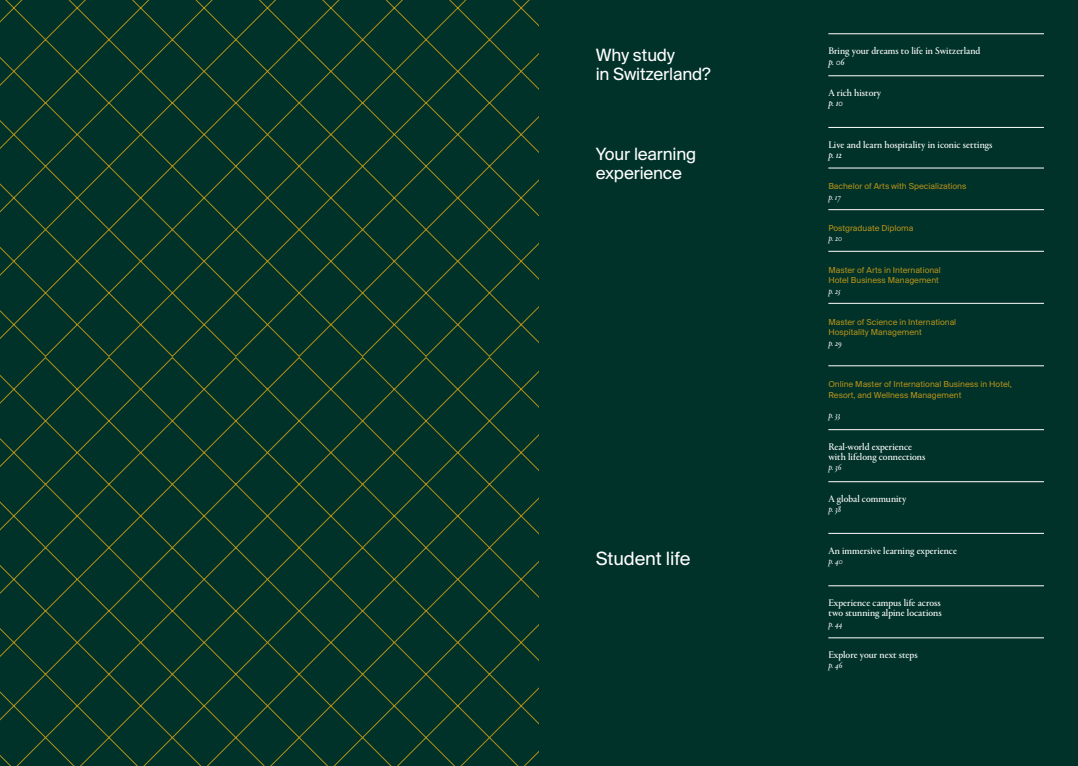
<style>
.page{position:relative;width:1078px;height:766px;background:#fff}
.page>*{position:absolute;margin:0;border:0;box-sizing:border-box;transform-origin:0 0}
.t1{font:20px "Suisse BP Intl";letter-spacing:-.005em;color:#fff}
.t2{font:18.5px/18.8px "Suisse BP Intl";letter-spacing:-.01em;color:#fff}
.t3{font:10px/10.4px "Portrait Regular 2";color:#fff}
.t4{font:italic 10px "Portrait Regular 2";color:#fff}
.t5{font:9px/10.4px "Suisse BP Intl";color:#b3901a}
.t6{font:italic 9px "Portrait Regular 2";letter-spacing:-.005em;color:#eff0f2}
</style>
<div class="page">
<div style="left:539px;top:0;width:538px;height:765px;background:#003229"></div>
<svg style="left:0;top:0;width:539px;height:357px;background:#073528"></svg>
<svg style="left:0;top:357px;width:267px;height:408px;background:#073628"></svg>
<svg style="left:267px;top:357px;width:272px;height:408px;background:#073528"></svg>
<hr style="left:828px;top:33px;width:215px;height:1px;background:#fff">
<hr style="left:828px;top:76px;width:215px;height:1px;background:#fff">
<hr style="left:828px;top:127px;width:215px;height:1px;background:#fff">
<hr style="left:828px;top:168px;width:215px;height:1px;background:#fff">
<hr style="left:828px;top:209px;width:215px;height:1px;background:#fff">
<hr style="left:828px;top:251px;width:215px;height:1px;background:#fff">
<hr style="left:828px;top:303px;width:215px;height:1px;background:#fff">
<hr style="left:828px;top:365px;width:215px;height:1px;background:#fff">
<hr style="left:828px;top:429px;width:215px;height:1px;background:#fff">
<hr style="left:828px;top:481px;width:215px;height:1px;background:#fff">
<hr style="left:828px;top:532px;width:215px;height:1px;background:#fff">
<hr style="left:828px;top:585px;width:215px;height:1px;background:#fff">
<hr style="left:828px;top:637px;width:215px;height:1px;background:#fff">
<h2 class="t2" style="left:595px;top:45px;width:116px">Why study<br>in Switzerland?</h2>
<h2 class="t2" style="left:595px;top:144px;width:102px">Your learning experience</h2>
<h1 class="t1" style="left:595px;top:546px;width:96px">Student life</h1>
<p class="t3" style="left:828px;top:45px;width:153px">Bring your dreams to life in Switzerland</p>
<p class="t4" style="left:828px;top:54px;width:18px">p. 06</p>
<p class="t3" style="left:828px;top:87px;width:54px">A rich history</p>
<p class="t4" style="left:828px;top:96px;width:16px">p. 10</p>
<p class="t3" style="left:828px;top:139px;width:166px">Live and learn hospitality in iconic settings</p>
<p class="t4" style="left:828px;top:148px;width:15px">p. 12</p>
<p class="t5" style="left:828px;top:181px;width:139px">Bachelor of Arts with Specializations</p>
<p class="t6" style="left:828px;top:191px;width:14px">p. 17</p>
<p class="t5" style="left:828px;top:223px;width:86px">Postgraduate Diploma</p>
<p class="t6" style="left:828px;top:232px;width:15px">p. 20</p>
<p class="t5" style="left:828px;top:264px;width:114px">Master of Arts in International<br>Hotel Business Management</p>
<p class="t6" style="left:828px;top:284px;width:14px">p. 25</p>
<p class="t5" style="left:828px;top:316px;width:129px">Master of Science in International<br>Hospitality Management</p>
<p class="t6" style="left:828px;top:336px;width:15px">p. 29</p>
<p class="t5" style="left:828px;top:379px;width:185px">Online Master of International Business in Hotel,<br>Resort, and Wellness Management</p>
<p class="t6" style="left:828px;top:409px;width:14px">p. 33</p>
<p class="t3" style="left:828px;top:441px;width:99px">Real-world experience with lifelong connections</p>
<p class="t6" style="left:828px;top:461px;width:15px">p. 36</p>
<p class="t3" style="left:828px;top:493px;width:80px">A global community</p>
<p class="t6" style="left:828px;top:503px;width:14px">p. 38</p>
<p class="t3" style="left:828px;top:545px;width:130px">An immersive learning experience</p>
<p class="t6" style="left:828px;top:555px;width:16px">p. 40</p>
<p class="t3" style="left:828px;top:597px;width:115px">Experience campus life across two stunning alpine locations</p>
<p class="t6" style="left:828px;top:617px;width:16px">p. 44</p>
<p class="t3" style="left:828px;top:649px;width:91px">Explore your next steps</p>
<p class="t6" style="left:828px;top:659px;width:16px">p. 46</p>
</div>
